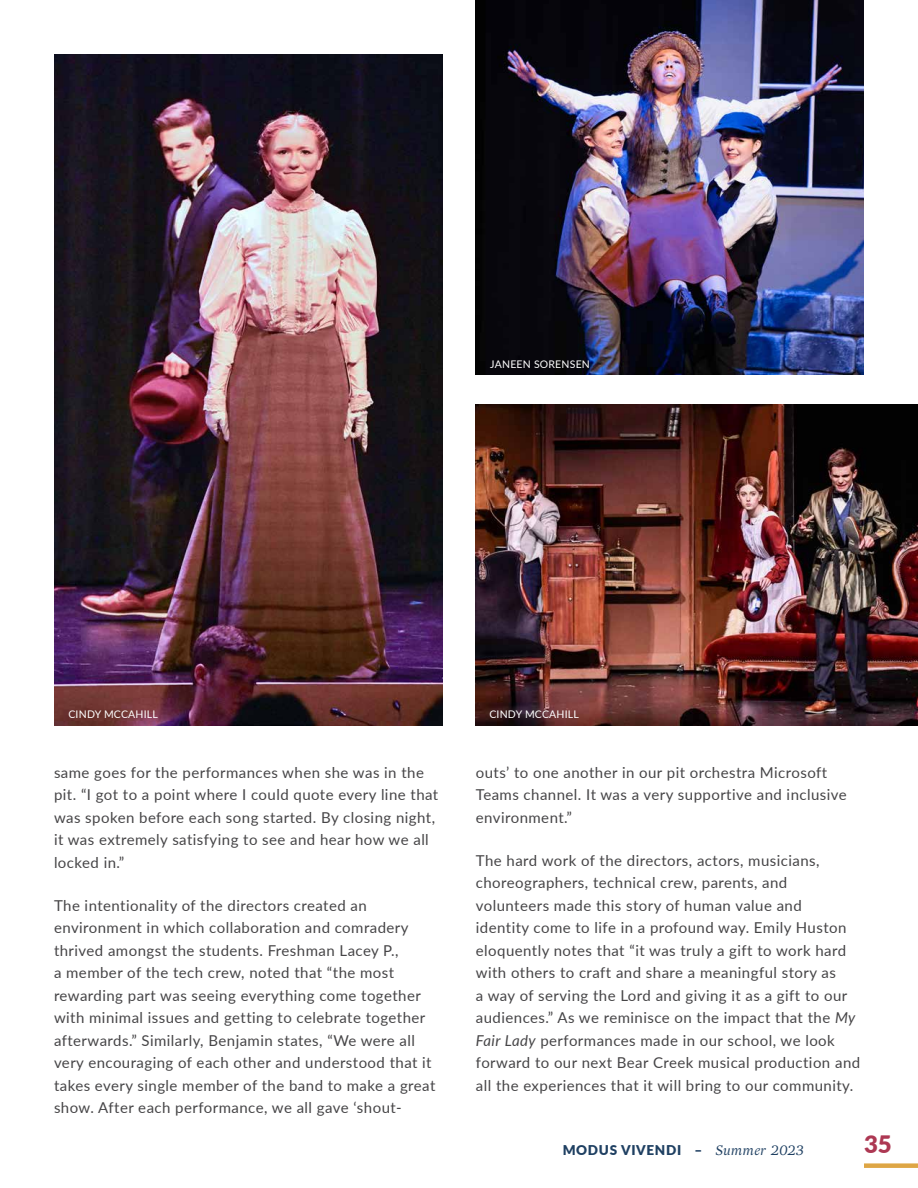
<style>
.page{position:relative;width:918px;height:1188px;background:#fff}
.page>*{position:absolute;margin:0;border:0;box-sizing:border-box;transform-origin:0 0}
.t1{font:900 24px "Lato";color:#ad3853}
.t2{font:15px/22.5px "Lato";letter-spacing:.03em;color:#464547}
.t3{font:900 13.5px "Lato";letter-spacing:.05em;color:#1f4062}
.t4{font:10.5px "Lato";letter-spacing:.02em;color:#fff}
.s1{font-style:italic}
.s2{font-family:"Adriane Text";font-weight:400;font-style:italic}
</style>
<div class="page">
<div style="left:864px;top:1163px;width:54px;height:5px;background:#dea645"></div>
<img style="left:476px;top:0;width:388px;height:375px">
<img style="left:476px;top:405px;width:442px;height:320px">
<img style="left:54px;top:54px;width:388px;height:671px">
<p class="t4" style="left:490px;top:356px;width:101px">JANEEN SORENSEN</p>
<p class="t4" style="left:68px;top:707px;width:91px">CINDY MCCAHILL</p>
<p class="t4" style="left:489px;top:707px;width:91px">CINDY MCCAHILL</p>
<p class="t2" style="left:54px;top:760px;width:386px">same goes for the performances when she was in the pit. “I got to a point where I could quote every line that was spoken before each song started. By closing night, it was extremely satisfying to see and hear how we all locked in.”</p>
<p class="t2" style="left:54px;top:893px;width:383px">The intentionality of the directors created an environment in which collaboration and comradery thrived amongst the students. Freshman Lacey P.,<br>a member of the tech crew, noted that “the most rewarding part was seeing everything come together with minimal issues and getting to celebrate together afterwards.” Similarly, Benjamin states, “We were all very encouraging of each other and understood that it takes every single member of the band to make a great show. After each performance, we all gave ‘shout-</p>
<p class="t2" style="left:476px;top:760px;width:372px">outs’ to one another in our pit orchestra Microsoft<br>Teams channel. It was a very supportive and inclusive environment.”</p>
<p class="t2" style="left:476px;top:848px;width:386px">The hard work of the directors, actors, musicians, choreographers, technical crew, parents, and volunteers made this story of human value and<br>identity come to life in a profound way. Emily Huston eloquently notes that “it was truly a gift to work hard with others to craft and share a meaningful story as<br>a way of serving the Lord and giving it as a gift to our audiences.” As we reminisce on the impact that the <span class="s1">My Fair Lady</span> performances made in our school, we look forward to our next Bear Creek musical production and all the experiences that it will bring to our community.</p>
<p class="t3" style="left:563px;top:1140px;width:242px">MODUS VIVENDI – <span class="s2">Summer 2023</span></p>
<h1 class="t1" style="left:864px;top:1127px;width:29px">35</h1>
</div>
